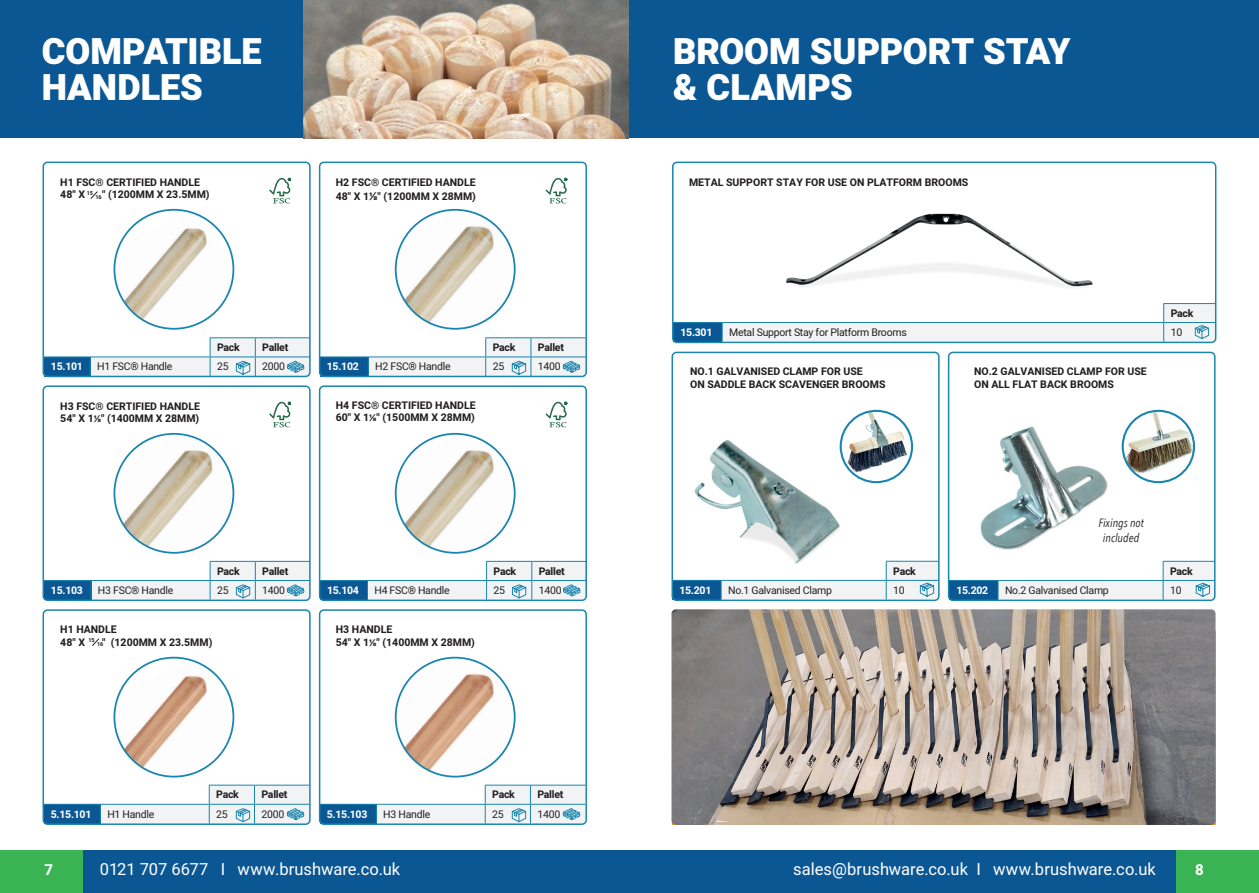
<style>
.page{position:relative;width:1259px;height:893px;background:#fff}
.page>*{position:absolute;margin:0;border:0;box-sizing:border-box;transform-origin:0 0}
.t1{font:900 36px/36px "Heebo";color:#fff}
.t2{font:16.5px "Heebo";color:#fff}
.t3{font:700 15px "Heebo";color:#fff}
.t4{font:italic 12px/14.4px "Avenir Next Condensed";color:#231f20;text-align:center}
.t5{font:700 10.5px/12.6px "Heebo";color:#231f20}
.t6{font:10.5px "Heebo";letter-spacing:-.025em;color:#231f20}
.t7{font:700 10.5px "Heebo";letter-spacing:-.025em;color:#fff}
.t8{font:700 5.4px "Heebo";color:#231f20}
.s1{font-family:"Calibri";font-size:12px}
.s2{font-family:"Calibri"}
</style>
<div class="page">
<div style="left:1136px;top:850px;width:123px;height:43px;background:#3ab354"></div>
<div style="left:591px;top:850px;width:585px;height:43px;background:#0b5794"></div>
<div style="left:0;top:850px;width:122px;height:43px;background:#3ab354"></div>
<div style="left:83px;top:850px;width:585px;height:43px;background:#0b5794"></div>
<div style="left:0;top:0;width:1259px;height:138px;background:#0b5794"></div>
<div style="left:673px;top:322px;width:49px;height:20px;background:#0b5794"></div>
<hr style="left:1163px;top:303px;width:52px;height:1px;background:#1a85ae">
<hr style="left:673px;top:322px;width:49px;height:1px;background:#1a85ae">
<svg style="left:722px;top:304px;width:491px;height:36px"></svg>
<div style="left:949px;top:580px;width:49px;height:20px;background:#0b5794"></div>
<hr style="left:949px;top:580px;width:49px;height:1px;background:#1a85ae">
<svg style="left:997px;top:561px;width:218px;height:39px"></svg>
<div style="left:672px;top:580px;width:49px;height:19px;background:#0b5794"></div>
<hr style="left:672px;top:580px;width:49px;height:1px;background:#1a85ae">
<svg style="left:721px;top:561px;width:215px;height:37px"></svg>
<div style="left:44px;top:580px;width:47px;height:20px;background:#0b5794"></div>
<hr style="left:44px;top:580px;width:47px;height:1px;background:#1a85ae">
<div style="left:44px;top:804px;width:56px;height:19px;background:#0b5794"></div>
<hr style="left:44px;top:804px;width:56px;height:1px;background:#1a85ae">
<div style="left:320px;top:804px;width:56px;height:19px;background:#0b5794"></div>
<hr style="left:320px;top:804px;width:56px;height:1px;background:#1a85ae">
<div style="left:320px;top:580px;width:47px;height:20px;background:#0b5794"></div>
<hr style="left:320px;top:580px;width:47px;height:1px;background:#1a85ae">
<svg style="left:91px;top:561px;width:217px;height:37px"></svg>
<svg style="left:100px;top:785px;width:208px;height:37px"></svg>
<svg style="left:376px;top:785px;width:208px;height:37px"></svg>
<svg style="left:367px;top:561px;width:217px;height:37px"></svg>
<div style="left:44px;top:357px;width:46px;height:19px;background:#0b5794"></div>
<hr style="left:210px;top:337px;width:45px;height:1px;background:#1a85ae">
<hr style="left:255px;top:337px;width:55px;height:1px;background:#1a85ae">
<hr style="left:44px;top:357px;width:46px;height:1px;background:#1a85ae">
<div style="left:320px;top:357px;width:48px;height:19px;background:#0b5794"></div>
<hr style="left:485px;top:337px;width:46px;height:1px;background:#1a85ae">
<hr style="left:531px;top:337px;width:55px;height:1px;background:#1a85ae">
<hr style="left:320px;top:357px;width:48px;height:1px;background:#1a85ae">
<svg style="left:90px;top:338px;width:218px;height:36px"></svg>
<svg style="left:368px;top:338px;width:216px;height:36px"></svg>
<img style="left:786px;top:213px;width:307px;height:75px">
<img style="left:671px;top:609px;width:544px;height:216px">
<img style="left:396px;top:210px;width:119px;height:119px">
<div style="left:395px;top:209px;width:120px;height:121px;border:2px solid #1a85ae;border-radius:50%"></div>
<img style="left:396px;top:434px;width:119px;height:119px">
<div style="left:395px;top:433px;width:120px;height:121px;border:2px solid #1a85ae;border-radius:50%"></div>
<img style="left:116px;top:434px;width:117px;height:119px">
<div style="left:113px;top:433px;width:121px;height:121px;border:2px solid #1a85ae;border-radius:50%"></div>
<img style="left:396px;top:658px;width:119px;height:119px">
<div style="left:395px;top:657px;width:120px;height:120px;border:2px solid #1a85ae;border-radius:50%"></div>
<img style="left:116px;top:212px;width:117px;height:117px">
<div style="left:113px;top:209px;width:121px;height:121px;border:2px solid #1a85ae;border-radius:50%"></div>
<img style="left:116px;top:660px;width:117px;height:117px">
<div style="left:113px;top:657px;width:121px;height:120px;border:2px solid #1a85ae;border-radius:50%"></div>
<div style="left:948px;top:352px;width:267px;height:249px;border:2px solid #1a85ae;border-radius:4px"></div>
<img style="left:980px;top:426px;width:128px;height:124px">
<img style="left:1124px;top:412px;width:70px;height:65px">
<div style="left:1121px;top:410px;width:74px;height:73px;border:2px solid #1a85ae;border-radius:50%"></div>
<img style="left:694px;top:440px;width:149px;height:127px">
<img style="left:841px;top:411px;width:70px;height:63px">
<div style="left:839px;top:410px;width:74px;height:73px;border:2px solid #1a85ae;border-radius:50%"></div>
<div style="left:671px;top:352px;width:268px;height:249px;border:2px solid #1a85ae;border-radius:4px"></div>
<div style="left:43px;top:162px;width:268px;height:215px;border:2px solid #1a85ae;border-radius:4px"></div>
<div style="left:319px;top:162px;width:268px;height:215px;border:2px solid #1a85ae;border-radius:4px"></div>
<div style="left:319px;top:385px;width:268px;height:216px;border:2px solid #1a85ae;border-radius:4px"></div>
<div style="left:43px;top:385px;width:268px;height:216px;border:2px solid #1a85ae;border-radius:4px"></div>
<div style="left:43px;top:609px;width:268px;height:216px;border:2px solid #1a85ae;border-radius:4px"></div>
<div style="left:319px;top:609px;width:268px;height:216px;border:2px solid #1a85ae;border-radius:4px"></div>
<svg style="left:269px;top:178px;width:22px;height:25px"></svg>
<svg style="left:546px;top:178px;width:21px;height:25px"></svg>
<svg style="left:546px;top:402px;width:21px;height:25px"></svg>
<svg style="left:269px;top:402px;width:22px;height:25px"></svg>
<div style="left:672px;top:162px;width:544px;height:181px;border:2px solid #1a85ae;border-radius:4px"></div>
<img style="left:304px;top:0;width:325px;height:138px">
<svg style="left:90px;top:191px;width:8px;height:8px"></svg>
<svg style="left:92px;top:638px;width:8px;height:8px"></svg>
<h1 class="t1" style="left:42px;top:35px;width:221px">COMPATIBLE<br>HANDLES</h1>
<h1 class="t1" style="left:673px;top:35px;width:399px">BROOM SUPPORT STAY &amp; CLAMPS</h1>
<p class="t5" style="left:60px;top:176px;width:141px">H1 FSC® CERTIFIED HANDLE<br>48" X</p>
<p class="t5" style="left:102px;top:189px;width:109px">" (1200MM X 23.5MM)</p>
<p class="t5" style="left:336px;top:175px;width:142px;line-height:14.4px">H2 FSC® CERTIFIED HANDLE<br>48" X 1<span class="s1">⅛</span>" (1200MM X 28MM)</p>
<p class="t5" style="left:689px;top:176px;width:281px">METAL SUPPORT STAY FOR USE ON PLATFORM BROOMS</p>
<p class="t8" style="left:87px;top:189px;width:8px">15</p>
<p class="t8" style="left:95px;top:194px;width:8px">16</p>
<p class="t5" style="left:1170px;top:307px;width:24px">Pack</p>
<p class="t5" style="left:217px;top:341px;width:24px">Pack</p>
<p class="t5" style="left:262px;top:341px;width:27px">Pallet</p>
<p class="t7" style="left:51px;top:359px;width:33px">15.101</p>
<p class="t6" style="left:97px;top:359px;width:77px">H1 FSC® Handle</p>
<p class="t6" style="left:217px;top:359px;width:13px">25</p>
<p class="t6" style="left:262px;top:359px;width:24px">2000</p>
<p class="t5" style="left:493px;top:341px;width:24px">Pack</p>
<p class="t5" style="left:538px;top:341px;width:27px">Pallet</p>
<p class="t7" style="left:327px;top:359px;width:33px">15.102</p>
<p class="t6" style="left:375px;top:359px;width:77px">H2 FSC® Handle</p>
<p class="t6" style="left:493px;top:359px;width:13px">25</p>
<p class="t6" style="left:538px;top:359px;width:24px">1400</p>
<p class="t5" style="left:60px;top:400px;width:141px">H3 FSC® CERTIFIED HANDLE<br>54" X 1<span class="s2">⅛</span>" (1400MM X 28MM)</p>
<p class="t5" style="left:336px;top:399px;width:141px">H4 FSC® CERTIFIED HANDLE<br>60" X 1<span class="s2">⅛</span>" (1500MM X 28MM)</p>
<p class="t5" style="left:217px;top:565px;width:24px">Pack</p>
<p class="t5" style="left:262px;top:565px;width:27px">Pallet</p>
<p class="t5" style="left:493px;top:565px;width:24px">Pack</p>
<p class="t5" style="left:539px;top:565px;width:27px">Pallet</p>
<p class="t7" style="left:51px;top:583px;width:33px">15.103</p>
<p class="t6" style="left:98px;top:583px;width:77px">H3 FSC® Handle</p>
<p class="t6" style="left:217px;top:583px;width:13px">25</p>
<p class="t6" style="left:262px;top:583px;width:24px">1400</p>
<p class="t5" style="left:60px;top:623px;width:58px">H1 HANDLE<br>48" X</p>
<p class="t5" style="left:102px;top:636px;width:112px">" (1200MM X 23.5MM)</p>
<p class="t8" style="left:88px;top:636px;width:8px">15</p>
<p class="t8" style="left:97px;top:641px;width:8px">16</p>
<p class="t7" style="left:327px;top:583px;width:33px">15.104</p>
<p class="t6" style="left:374px;top:583px;width:77px">H4 FSC® Handle</p>
<p class="t6" style="left:493px;top:583px;width:13px">25</p>
<p class="t6" style="left:539px;top:583px;width:24px">1400</p>
<p class="t5" style="left:336px;top:623px;width:141px">H3 HANDLE<br>54" X 1<span class="s2">⅛</span>" (1400MM X 28MM)</p>
<p class="t5" style="left:216px;top:789px;width:24px">Pack</p>
<p class="t5" style="left:261px;top:789px;width:27px">Pallet</p>
<p class="t7" style="left:51px;top:807px;width:42px">5.15.101</p>
<p class="t6" style="left:107px;top:807px;width:48px">H1 Handle</p>
<p class="t6" style="left:216px;top:807px;width:13px">25</p>
<p class="t6" style="left:261px;top:807px;width:24px">2000</p>
<p class="t5" style="left:492px;top:789px;width:24px">Pack</p>
<p class="t5" style="left:537px;top:789px;width:27px">Pallet</p>
<p class="t7" style="left:327px;top:807px;width:42px">5.15.103</p>
<p class="t6" style="left:383px;top:807px;width:48px">H3 Handle</p>
<p class="t6" style="left:492px;top:807px;width:13px">25</p>
<p class="t6" style="left:537px;top:807px;width:24px">1400</p>
<p class="t7" style="left:680px;top:325px;width:33px">15.301</p>
<p class="t6" style="left:729px;top:325px;width:179px">Metal Support Stay for Platform Brooms</p>
<p class="t6" style="left:1170px;top:325px;width:13px">10</p>
<p class="t5" style="left:690px;top:366px;width:197px">NO.1 GALVANISED CLAMP FOR USE<br>ON SADDLE BACK SCAVENGER BROOMS</p>
<p class="t5" style="left:974px;top:366px;width:174px">NO.2 GALVANISED CLAMP FOR USE<br>ON ALL FLAT BACK BROOMS</p>
<p class="t5" style="left:893px;top:565px;width:24px">Pack</p>
<p class="t7" style="left:679px;top:583px;width:33px">15.201</p>
<p class="t6" style="left:728px;top:583px;width:105px">No.1 Galvanised Clamp</p>
<p class="t6" style="left:893px;top:583px;width:13px">10</p>
<p class="t4" style="left:1098px;top:516px;width:47px">Fixings not included</p>
<p class="t5" style="left:1170px;top:565px;width:24px">Pack</p>
<p class="t7" style="left:956px;top:583px;width:33px">15.202</p>
<p class="t6" style="left:1005px;top:583px;width:105px">No.2 Galvanised Clamp</p>
<p class="t6" style="left:1170px;top:583px;width:13px">10</p>
<h3 class="t3" style="left:45px;top:859px;width:10px">7</h3>
<h2 class="t2" style="left:100px;top:858px;width:302px">0121 707 6677 I www.brushware.co.uk</h2>
<h2 class="t2" style="left:793px;top:858px;width:364px">sales@brushware.co.uk I www.brushware.co.uk</h2>
<h3 class="t3" style="left:1195px;top:859px;width:10px">8</h3>
</div>
